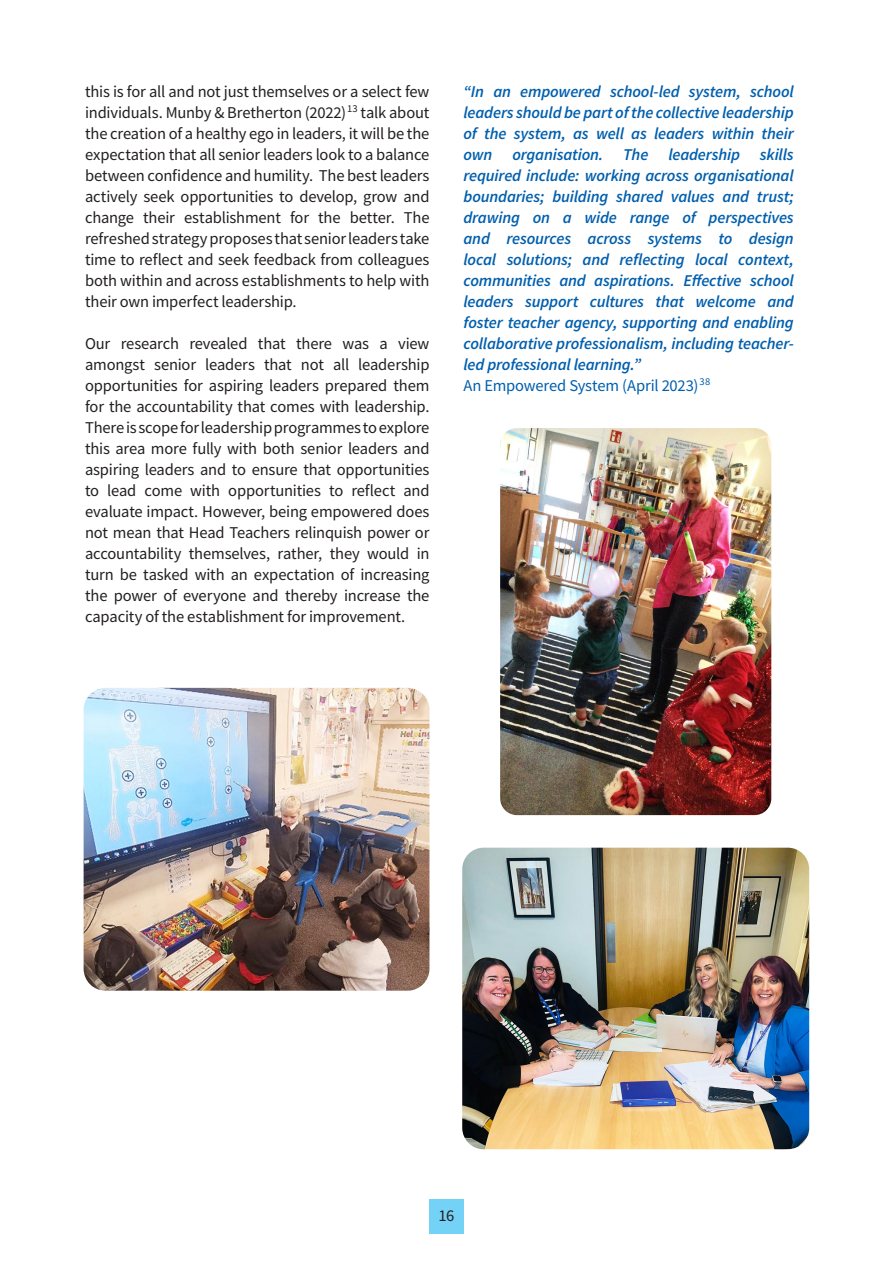
<style>
.page{position:relative;width:893px;height:1263px;background:#fff}
.page>*{position:absolute;margin:0;border:0;box-sizing:border-box;transform-origin:0 0}
.t1{font:16.5px/21px "Source Sans Pro";letter-spacing:-.01em;color:#231f20;text-align:justify}
.t2{font:italic 600 16.5px/21px "Source Sans Pro";letter-spacing:-.01em;color:#015fae;text-align:justify}
.t3{font:16.5px "Source Sans Pro";letter-spacing:-.01em;color:#015fae}
</style>
<div class="page">
<div style="left:429px;top:1199px;width:34px;height:34px;background:#73d2f6"></div>
<img style="left:462px;top:848px;width:347px;height:301px">
<img style="left:500px;top:428px;width:271px;height:387px">
<img style="left:84px;top:688px;width:345px;height:303px">
<p class="t1" style="left:85px;top:81px;width:346px">this is for all and not just themselves or a select few individuals. Munby &amp; Bretherton (2022)<sup>13</sup> talk about the creation of a healthy ego in leaders, it will be the expectation that all senior leaders look to a balance between confidence and humility. The best leaders actively seek opportunities to develop, grow and change their establishment for the better. The refreshed strategy proposes that senior leaders take time to reflect and seek feedback from colleagues both within and across establishments to help with their own imperfect leadership.</p>
<p class="t1" style="left:85px;top:333px;width:346px">Our research revealed that there was a view amongst senior leaders that not all leadership opportunities for aspiring leaders prepared them for the accountability that comes with leadership.<br>There is scope for leadership programmes to explore this area more fully with both senior leaders and aspiring leaders and to ensure that opportunities to lead come with opportunities to reflect and evaluate impact. However, being empowered does not mean that Head Teachers relinquish power or accountability themselves, rather, they would in turn be tasked with an expectation of increasing the power of everyone and thereby increase the capacity of the establishment for improvement.</p>
<p class="t2" style="left:463px;top:81px;width:332px">“In an empowered school-led system, school leaders should be part of the collective leadership of the system, as well as leaders within their own organisation. The leadership skills required include: working across organisational boundaries; building shared values and trust; drawing on a wide range of perspectives and resources across systems to design local solutions; and reflecting local context, communities and aspirations. Effective school leaders support cultures that welcome and foster teacher agency, supporting and enabling collaborative professionalism, including teacher&shy;led professional learning.”</p>
<p class="t3" style="left:463px;top:375px;width:248px">An Empowered System (April 2023)<sup>38</sup></p>
<p class="t1" style="left:439px;top:1205px;width:17px">16</p>
</div>
